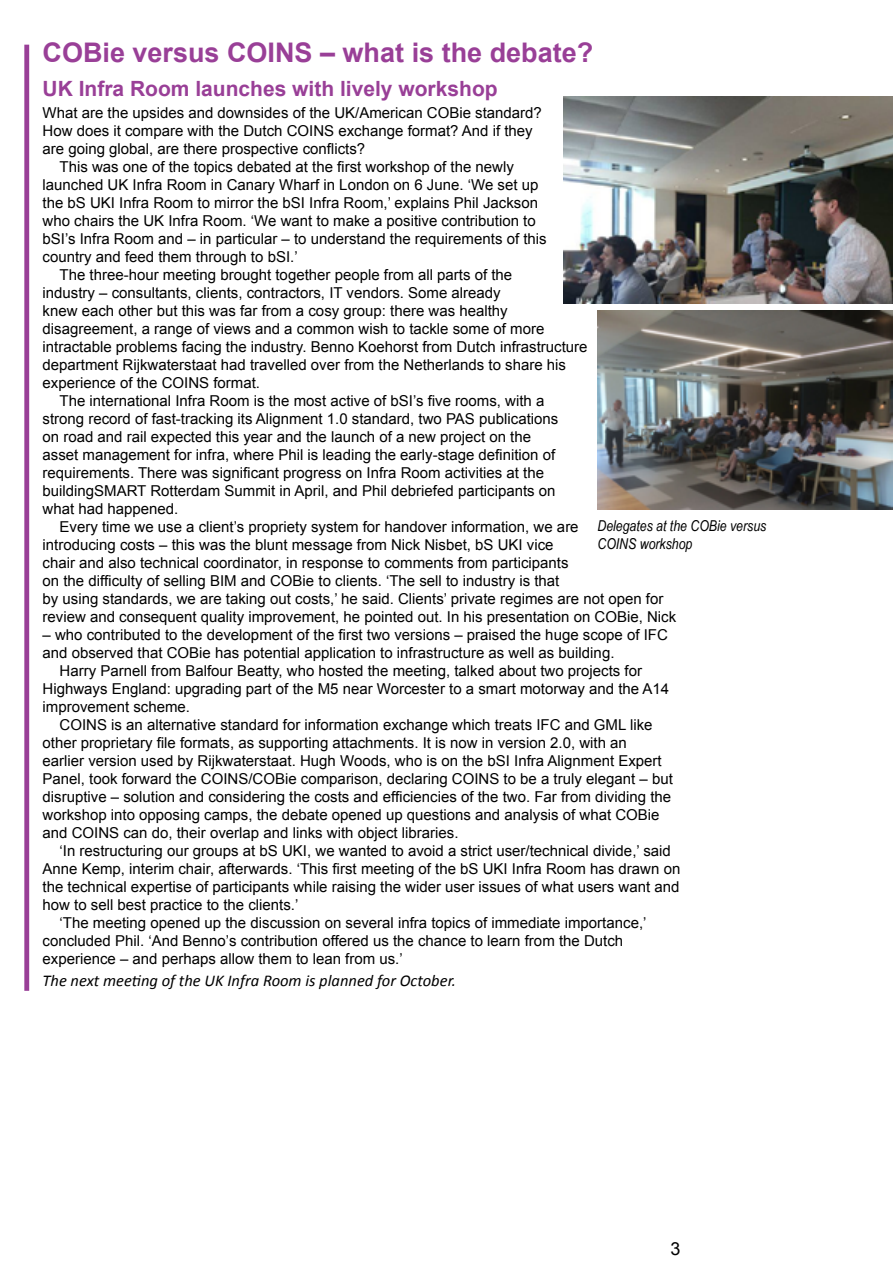
<style>
.page{position:relative;width:893px;height:1263px;background:#fff}
.page>*{position:absolute;margin:0;border:0;box-sizing:border-box;transform-origin:0 0}
.t1{font:700 27px "Arial";color:#993f97}
.t2{font:700 21px "Arial";color:#993f97}
.t3{font:18px "Arial";color:#000}
.t4{font:italic 16.5px "Calibri";color:#000}
.t5{font:15px "Arial";color:#000}
.t6{font:italic 15px/18px "Arial Narrow";color:#000}
</style>
<div class="page">
<div style="left:24px;top:45px;width:5px;height:946px;background:#993f97"></div>
<img style="left:597px;top:310px;width:296px;height:199px">
<img style="left:563px;top:96px;width:330px;height:208px">
<h1 class="t1" style="left:43px;top:35px;width:552px">COBie versus COINS – what is the debate?</h1>
<h2 class="t2" style="left:43px;top:75px;width:457px">UK Infra Room launches with lively workshop</h2>
<p class="t5" style="left:43px;top:103px;width:501px">What are the upsides and downsides of the UK/American COBie standard?</p>
<p class="t5" style="left:43px;top:121px;width:492px">How does it compare with the Dutch COINS exchange format? And if they</p>
<p class="t5" style="left:43px;top:139px;width:324px">are going global, are there prospective conflicts?</p>
<p class="t5" style="left:60px;top:157px;width:456px">This was one of the topics debated at the first workshop of the newly</p>
<p class="t5" style="left:43px;top:175px;width:497px">launched UK Infra Room in Canary Wharf in London on 6 June. ‘We set up</p>
<p class="t5" style="left:43px;top:193px;width:497px">the bS UKI Infra Room to mirror the bSI Infra Room,’ explains Phil Jackson</p>
<p class="t5" style="left:43px;top:211px;width:495px">who chairs the UK Infra Room. ‘We want to make a positive contribution to</p>
<p class="t5" style="left:43px;top:229px;width:506px">bSI’s Infra Room and – in particular – to understand the requirements of this</p>
<p class="t5" style="left:43px;top:247px;width:257px">country and feed them through to bSI.’</p>
<p class="t5" style="left:60px;top:265px;width:454px">The three-hour meeting brought together people from all parts of the</p>
<p class="t5" style="left:43px;top:283px;width:460px">industry – consultants, clients, contractors, IT vendors. Some already</p>
<p class="t5" style="left:43px;top:301px;width:467px">knew each other but this was far from a cosy group: there was healthy</p>
<p class="t5" style="left:43px;top:319px;width:503px">disagreement, a range of views and a common wish to tackle some of more</p>
<p class="t5" style="left:43px;top:337px;width:546px">intractable problems facing the industry. Benno Koehorst from Dutch infrastructure</p>
<p class="t5" style="left:43px;top:355px;width:525px">department Rijkwaterstaat had travelled over from the Netherlands to share his</p>
<p class="t5" style="left:43px;top:373px;width:219px">experience of the COINS format.</p>
<p class="t5" style="left:60px;top:391px;width:486px">The international Infra Room is the most active of bSI’s five rooms, with a</p>
<p class="t5" style="left:43px;top:409px;width:517px">strong record of fast-tracking its Alignment 1.0 standard, two PAS publications</p>
<p class="t5" style="left:43px;top:427px;width:490px">on road and rail expected this year and the launch of a new project on the</p>
<p class="t5" style="left:43px;top:445px;width:514px">asset management for infra, where Phil is leading the early-stage definition of</p>
<p class="t5" style="left:43px;top:463px;width:503px">requirements. There was significant progress on Infra Room activities at the</p>
<p class="t5" style="left:43px;top:481px;width:515px">buildingSMART Rotterdam Summit in April, and Phil debriefed participants on</p>
<p class="t5" style="left:43px;top:499px;width:137px">what had happened.</p>
<p class="t5" style="left:60px;top:517px;width:521px">Every time we use a client’s propriety system for handover information, we are</p>
<p class="t5" style="left:43px;top:535px;width:513px">introducing costs – this was the blunt message from Nick Nisbet, bS UKI vice</p>
<p class="t5" style="left:43px;top:553px;width:528px">chair and also technical coordinator, in response to comments from participants</p>
<p class="t5" style="left:43px;top:571px;width:518px">on the difficulty of selling BIM and COBie to clients. ‘The sell to industry is that</p>
<p class="t5" style="left:43px;top:589px;width:622px">by using standards, we are taking out costs,’ he said. Clients’ private regimes are not open for</p>
<p class="t5" style="left:43px;top:607px;width:635px">review and consequent quality improvement, he pointed out. In his presentation on COBie, Nick</p>
<p class="t5" style="left:43px;top:625px;width:627px">– who contributed to the development of the first two versions – praised the huge scope of IFC</p>
<p class="t5" style="left:43px;top:643px;width:573px">and observed that COBie has potential application to infrastructure as well as building.</p>
<p class="t5" style="left:60px;top:661px;width:584px">Harry Parnell from Balfour Beatty, who hosted the meeting, talked about two projects for</p>
<p class="t5" style="left:43px;top:679px;width:628px">Highways England: upgrading part of the M5 near Worcester to a smart motorway and the A14</p>
<p class="t5" style="left:43px;top:697px;width:149px">improvement scheme.</p>
<p class="t5" style="left:60px;top:715px;width:595px">COINS is an alternative standard for information exchange which treats IFC and GML like</p>
<p class="t5" style="left:43px;top:733px;width:586px">other proprietary file formats, as supporting attachments. It is now in version 2.0, with an</p>
<p class="t5" style="left:43px;top:751px;width:621px">earlier version used by Rijkwaterstaat. Hugh Woods, who is on the bSI Infra Alignment Expert</p>
<p class="t5" style="left:43px;top:769px;width:632px">Panel, took forward the COINS/COBie comparison, declaring COINS to be a truly elegant – but</p>
<p class="t5" style="left:43px;top:787px;width:630px">disruptive – solution and considering the costs and efficiencies of the two. Far from dividing the</p>
<p class="t5" style="left:43px;top:805px;width:618px">workshop into opposing camps, the debate opened up questions and analysis of what COBie</p>
<p class="t5" style="left:43px;top:823px;width:417px">and COINS can do, their overlap and links with object libraries.</p>
<p class="t5" style="left:60px;top:841px;width:613px">‘In restructuring our groups at bS UKI, we wanted to avoid a strict user/technical divide,’ said</p>
<p class="t5" style="left:43px;top:859px;width:639px">Anne Kemp, interim chair, afterwards. ‘This first meeting of the bS UKI Infra Room has drawn on</p>
<p class="t5" style="left:43px;top:877px;width:638px">the technical expertise of participants while raising the wider user issues of what users want and</p>
<p class="t5" style="left:43px;top:895px;width:257px">how to sell best practice to the clients.’</p>
<p class="t5" style="left:60px;top:913px;width:588px">‘The meeting opened up the discussion on several infra topics of immediate importance,’</p>
<p class="t5" style="left:43px;top:931px;width:582px">concluded Phil. ‘And Benno’s contribution offered us the chance to learn from the Dutch</p>
<p class="t5" style="left:43px;top:949px;width:362px">experience – and perhaps allow them to lean from us.’</p>
<p class="t4" style="left:43px;top:969px;width:415px">The next meeting of the UK Infra Room is planned for October.</p>
<p class="t6" style="left:597px;top:517px;width:170px">Delegates at the COBie versus<br>COINS workshop</p>
<p class="t3" style="left:670px;top:1237px;width:12px">3</p>
</div>
